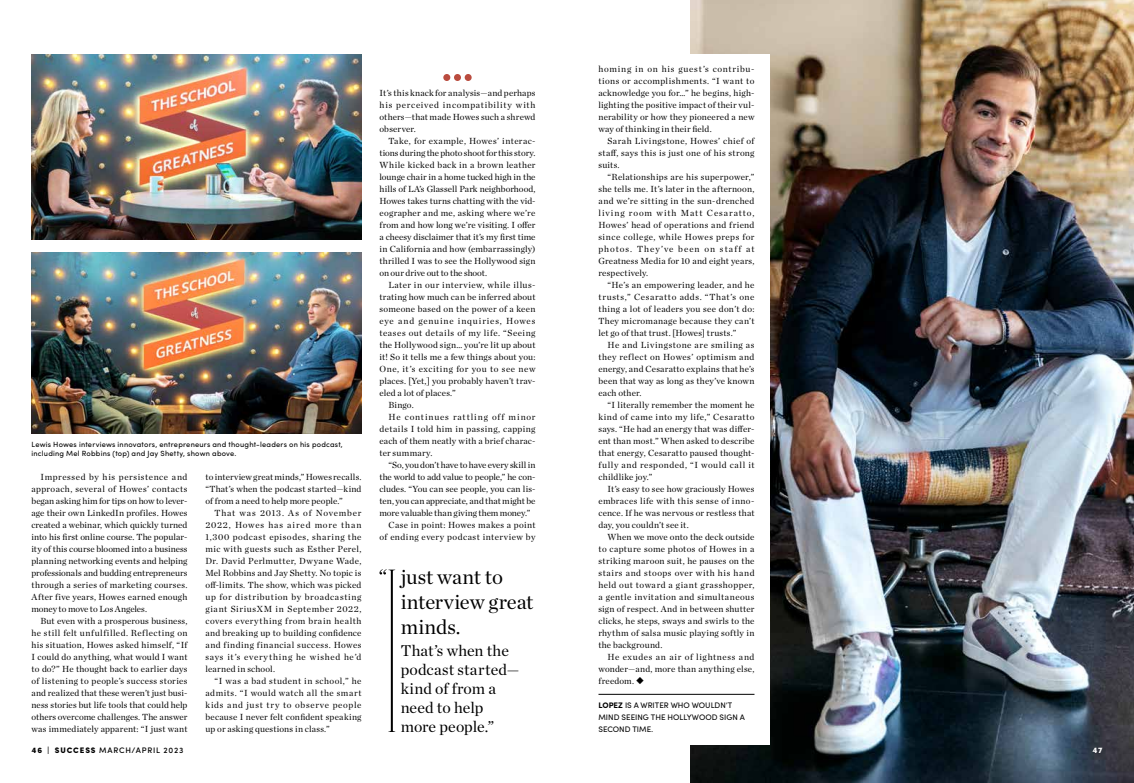
<style>
.page{position:relative;width:1134px;height:783px;background:#fff}
.page>*{position:absolute;margin:0;border:0;box-sizing:border-box;transform-origin:0 0}
.t1{font:20.8px/25px "Chronicle Deck";letter-spacing:-.005em;color:#000}
.t2{font:15.9px/19.1px "Chronicle Deck";letter-spacing:.01em;color:#000}
.t3{font:9px/12px "Chronicle Deck";letter-spacing:.02em;color:#000;text-align:justify}
.t4{font:9px "Chronicle Deck";letter-spacing:-.01em;color:#000}
.t5{font:9px "Chronicle Deck";letter-spacing:.06em;color:#000}
.t6{font:9px "Chronicle Deck";color:#000}
.t7{font:9px "Chronicle Deck";letter-spacing:-.005em;color:#000}
.t8{font:9px "Chronicle Deck";letter-spacing:.05em;color:#000}
.t9{font:9px "Chronicle Deck";letter-spacing:.055em;color:#000}
.t10{font:9px "Chronicle Deck";letter-spacing:.045em;color:#000}
.t11{font:9px "Chronicle Deck";letter-spacing:.085em;color:#000}
.t12{font:9px "Chronicle Deck";letter-spacing:.04em;color:#000}
.t13{font:9px "Chronicle Deck";letter-spacing:.095em;color:#000}
.t14{font:8px/12px "Sofia Pro";color:#000}
.t15{font:500 8px "Sofia Pro";letter-spacing:.095em;color:#000}
.t16{font:900 8px "Sofia Pro";color:#fff}
.t17{font:7.5px/9px "Sofia Pro";letter-spacing:.025em;color:#000}
.s1{font-weight:700}
.s2{font-weight:900}
</style>
<div class="page">
<img style="left:690px;top:0;width:444px;height:783px">
<div style="left:619px;top:55px;width:151px;height:690px;background:#fff"></div>
<div style="left:443px;top:74px;width:7px;height:7px;background:#ba4c3f;border-radius:50%"></div>
<div style="left:454px;top:74px;width:7px;height:7px;background:#ba4c3f;border-radius:50%"></div>
<div style="left:465px;top:74px;width:7px;height:7px;background:#ba4c3f;border-radius:50%"></div>
<img style="left:31px;top:55px;width:330px;height:185px">
<hr style="left:598px;top:694px;width:156px;height:1px;background:#000">
<img style="left:31px;top:252px;width:330px;height:182px">
<svg style="left:379px;top:569px;width:16px;height:163px"></svg>
<p class="t17" style="left:32px;top:439px;width:313px">Lewis Howes interviews innovators, entrepreneurs and thought-leaders on his podcast, including Mel Robbins (top) and Jay Shetty, shown above.</p>
<p class="t3" style="left:32px;top:470px;width:158px;text-indent:9px">Impressed by his persistence and approach, several of Howes’ contacts began asking him for tips on how to lever&shy;age their own LinkedIn profiles. Howes created a webinar, which quickly turned into his first online course. The popular&shy;ity of this course bloomed into a business planning networking events and helping professionals and budding entrepreneurs through a series of marketing courses.<br>After five years, Howes earned enough money to move to Los Angeles.</p>
<p class="t3" style="left:32px;top:614px;width:158px;text-indent:9px">But even with a prosperous business, he still felt unfulfilled. Reflecting on his situation, Howes asked himself, “If I could do anything, what would I want to do?” He thought back to earlier days of listening to people’s success stories and realized that these weren’t just busi&shy;ness stories but life tools that could help others overcome challenges. The answer was immediately apparent: “I just want</p>
<p class="t3" style="left:205px;top:470px;width:158px">to interview great minds,” Howes recalls. “That’s when the podcast started—kind of from a need to help more people.”</p>
<p class="t3" style="left:205px;top:506px;width:158px;text-indent:9px">That was 2013. As of November 2022, Howes has aired more than 1,300 podcast episodes, sharing the mic with guests such as Esther Perel, Dr. David Perlmutter, Dwyane Wade, Mel Robbins and Jay Shetty. No topic is off-limits. The show, which was picked up for distribution by broadcasting giant SiriusXM in September 2022, covers everything from brain health and breaking up to building confidence and finding financial success. Howes says it’s everything he wished he’d learned in school.</p>
<p class="t3" style="left:205px;top:674px;width:158px;text-indent:9px">“I was a bad student in school,” he admits. “I would watch all the smart kids and just try to observe people because I never felt confident speaking up or asking questions in class.”</p>
<p class="t3" style="left:380px;top:86px;width:158px">It’s this knack for analysis—and perhaps his perceived incompatibility with others—that made Howes such a shrewd observer.</p>
<p class="t3" style="left:380px;top:134px;width:158px;text-indent:9px">Take, for example, Howes’ interac&shy;tions during the photo shoot for this story.<br>While kicked back in a brown leather lounge chair in a home tucked high in the hills of LA’s Glassell Park neighborhood, Howes takes turns chatting with the vid&shy;eographer and me, asking where we’re from and how long we’re visiting. I offer a cheesy disclaimer that it’s my first time in California and how (embarrassingly) thrilled I was to see the Hollywood sign on our drive out to the shoot.</p>
<p class="t9" style="left:388px;top:278px;width:148px">Later in our interview, while illus-</p>
<p class="t3" style="left:380px;top:290px;width:158px">trating how much can be inferred about</p>
<p class="t3" style="left:380px;top:302px;width:157px">someone based on the power of a keen</p>
<p class="t11" style="left:380px;top:314px;width:157px">eye and genuine inquiries, Howes</p>
<p class="t5" style="left:380px;top:326px;width:158px">teases out details of my life. “Seeing</p>
<p class="t3" style="left:380px;top:338px;width:158px">the Hollywood sign… you’re lit up about</p>
<p class="t3" style="left:380px;top:350px;width:157px">it! So it tells me a few things about you:</p>
<p class="t5" style="left:380px;top:362px;width:157px">One, it’s exciting for you to see new</p>
<p class="t3" style="left:380px;top:374px;width:157px">places. [Yet,] you probably haven’t trav-</p>
<p class="t3" style="left:380px;top:386px;width:78px">eled a lot of places.”</p>
<p class="t3" style="left:388px;top:398px;width:27px">Bingo.</p>
<p class="t13" style="left:388px;top:410px;width:149px">He continues rattling off minor</p>
<p class="t8" style="left:380px;top:422px;width:158px">details I told him in passing, capping</p>
<p class="t3" style="left:380px;top:434px;width:157px">each of them neatly with a brief charac-</p>
<p class="t3" style="left:380px;top:446px;width:54px">ter summary.</p>
<p class="t4" style="left:388px;top:458px;width:149px">“So, you don’t have to have every skill in</p>
<p class="t4" style="left:380px;top:470px;width:157px">the world to add value to people,” he con-</p>
<p class="t3" style="left:380px;top:482px;width:157px">cludes. “You can see people, you can lis-</p>
<p class="t6" style="left:380px;top:494px;width:158px">ten, you can appreciate, and that might be</p>
<p class="t7" style="left:380px;top:506px;width:152px">more valuable than giving them money.”</p>
<p class="t12" style="left:388px;top:518px;width:148px">Case in point: Howes makes a point</p>
<p class="t10" style="left:380px;top:530px;width:158px">of ending every podcast interview by</p>
<h1 class="t1" style="left:401px;top:563px;width:134px">just want to interview great minds.</h1>
<h2 class="t2" style="left:401px;top:640px;width:120px">That’s when the podcast started— kind of from a need to help more people.”</h2>
<p class="t3" style="left:598px;top:62px;width:157px">homing in on his guest’s contribu&shy;tions or accomplishments. “I want to acknowledge you for…” he begins, high&shy;lighting the positive impact of their vul&shy;nerability or how they pioneered a new way of thinking in their field.</p>
<p class="t3" style="left:598px;top:134px;width:158px;text-indent:9px">Sarah Livingstone, Howes’ chief of staff, says this is just one of his strong suits.</p>
<p class="t3" style="left:598px;top:170px;width:158px;text-indent:9px">“Relationships are his superpower,” she tells me. It’s later in the afternoon, and we’re sitting in the sun-drenched living room with Matt Cesaratto, Howes’ head of operations and friend since college, while Howes preps for photos. They’ve been on staff at Greatness Media for 10 and eight years, respectively.</p>
<p class="t3" style="left:598px;top:278px;width:158px;text-indent:9px">“He’s an empowering leader, and he trusts,” Cesaratto adds. “That’s one thing a lot of leaders you see don’t do:<br>They micromanage because they can’t let go of that trust. [Howes] trusts.”</p>
<p class="t3" style="left:598px;top:338px;width:158px;text-indent:9px">He and Livingstone are smiling as they reflect on Howes’ optimism and energy, and Cesaratto explains that he’s been that way as long as they’ve known each other.</p>
<p class="t3" style="left:598px;top:398px;width:158px;text-indent:9px">“I literally remember the moment he kind of came into my life,” Cesaratto says. “He had an energy that was differ&shy;ent than most.” When asked to describe that energy, Cesaratto paused thought&shy;fully and responded, “I would call it childlike joy.”</p>
<p class="t3" style="left:598px;top:482px;width:158px;text-indent:9px">It’s easy to see how graciously Howes embraces life with this sense of inno&shy;cence. If he was nervous or restless that day, you couldn’t see it.</p>
<p class="t3" style="left:598px;top:530px;width:158px;text-indent:9px">When we move onto the deck outside to capture some photos of Howes in a striking maroon suit, he pauses on the stairs and stoops over with his hand held out toward a giant grasshopper, a gentle invitation and simultaneous sign of respect. And in between shutter clicks, he steps, sways and swirls to the rhythm of salsa music playing softly in the background.</p>
<p class="t3" style="left:598px;top:650px;width:158px;text-indent:9px">He exudes an air of lightness and wonder—and, more than anything else, freedom. ◆</p>
<p class="t14" style="left:598px;top:699px;width:148px"><span class="s1">LOPEZ</span> IS A WRITER WHO WOULDN’T<br>MIND SEEING THE HOLLYWOOD SIGN A<br>SECOND TIME.</p>
<p class="t15" style="left:32px;top:744px;width:153px"><span class="s2">46 | SUCCESS</span> MARCH/APRIL 2023</p>
<p class="t16" style="left:1092px;top:744px;width:12px">47</p>
</div>
